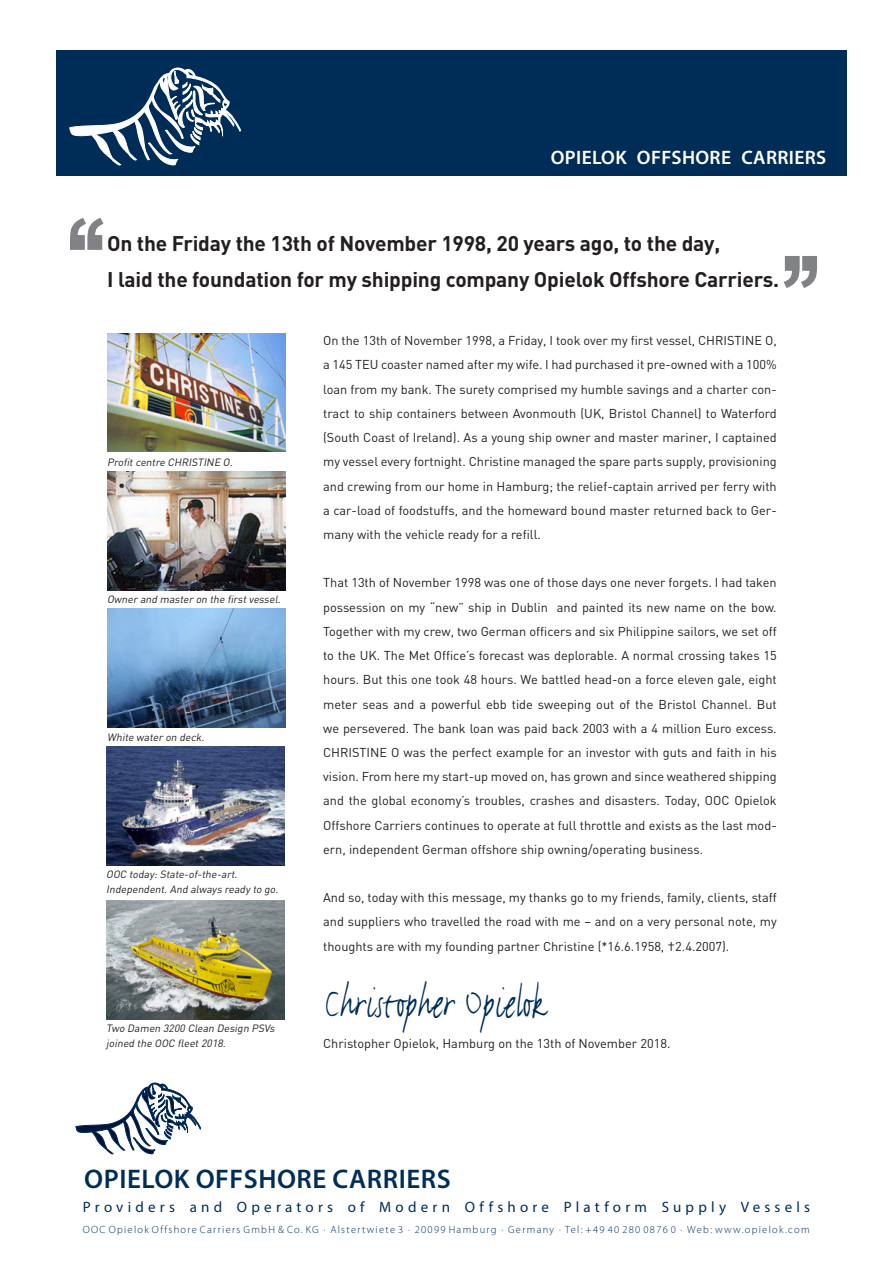
<style>
.page{position:relative;width:893px;height:1263px;background:#fff}
.page>*{position:absolute;margin:0;border:0;box-sizing:border-box;transform-origin:0 0}
.t1{font:700 108px "Arial";color:#808285}
.t2{font:48px "FF Justlefthand";color:#002d58;scale:.8 1}
.t3{font:600 27px "Myriad Pro";letter-spacing:.02em;color:#002d58}
.t4{font:700 21px "DIN";letter-spacing:-.01em;color:#231f20}
.t5{font:600 19.5px "Myriad Pro";letter-spacing:.02em;color:#fff}
.t6{font:15px "Myriad Pro";letter-spacing:.28em;color:#002d58}
.t7{font:12.75px/24.2px "DIN";color:#231f20;text-align:justify}
.t8{font:italic 10.5px/15px "DIN";color:#231f20}
.t9{font:300 10.5px "Myriad Pro";letter-spacing:.125em;color:#002d58}
</style>
<div class="page">
<div style="left:56px;top:50px;width:790px;height:125px;background:#002d58"></div>
<svg style="left:70px;top:67px;width:170px;height:98px"></svg>
<svg style="left:76px;top:1082px;width:125px;height:72px"></svg>
<img style="left:107px;top:609px;width:179px;height:119px">
<img style="left:107px;top:334px;width:179px;height:118px">
<img style="left:106px;top:746px;width:179px;height:119px">
<img style="left:106px;top:900px;width:179px;height:119px">
<img style="left:107px;top:471px;width:179px;height:119px">
<p class="t5" style="left:551px;top:147px;width:277px">OPIELOK OFFSHORE CARRIERS</p>
<p class="t1" style="left:62px;top:197px;width:49px">‘‘</p>
<p class="t4" style="left:107px;top:230px;width:615px">On the Friday the 13th of November 1998, 20 years ago, to the day,</p>
<p class="t4" style="left:107px;top:266px;width:674px">I laid the foundation for my shipping company Opielok Offshore Carriers.</p>
<p class="t1" style="left:777px;top:234px;width:49px">’’</p>
<p class="t8" style="left:107px;top:454px;width:129px">Profitcentre CHRISTINE O.</p>
<p class="t8" style="left:107px;top:592px;width:177px">Owner and master on the firstvessel.</p>
<p class="t8" style="left:107px;top:729px;width:101px">White water on deck.</p>
<p class="t8" style="left:106px;top:866px;width:135px">OOC today:State-of-the-art.</p>
<p class="t8" style="left:106px;top:881px;width:176px">Independent.And always ready to go.</p>
<p class="t8" style="left:106px;top:1020px;width:172px">Two Damen 3200 Clean Design PSVs joined the OOC fleet2018.</p>
<p class="t7" style="left:323px;top:328px;width:455px">On the 13th of November 1998, a Friday, I took over my first vessel, CHRISTINE O, a 145 TEU coaster named after my wife. I had purchased it pre-owned with a 100% loan from my bank. The surety comprised my humble savings and a charter con&shy;tract to ship containers between Avonmouth (UK, Bristol Channel) to Waterford (South Coast of Ireland). As a young ship owner and master mariner, I captained my vessel every fortnight. Christine managed the spare parts supply, provisioning and crewing from our home in Hamburg; the relief-captain arrived per ferry with a car-load of foodstuffs, and the homeward bound master returned back to Ger&shy;many with the vehicle ready for a refill.</p>
<p class="t7" style="left:323px;top:570px;width:455px">That 13th of November 1998 was one of those days one never forgets. I had taken possession on my “new” ship in Dublin and painted its new name on the bow.<br>Together with my crew, two German officers and six Philippine sailors, we set off to the UK. The Met Office’s forecast was deplorable. A normal crossing takes 15 hours. But this one took 48 hours. We battled head-on a force eleven gale, eight meter seas and a powerful ebb tide sweeping out of the Bristol Channel. But we persevered. The bank loan was paid back 2003 with a 4 million Euro excess.<br>CHRISTINE O was the perfect example for an investor with guts and faith in his vision. From here my start-up moved on, has grown and since weathered shipping and the global economy’s troubles, crashes and disasters. Today, OOC Opielok Offshore Carriers continues to operate at full throttle and exists as the last mod&shy;ern, independent German offshore ship owning/operating business.</p>
<p class="t7" style="left:323px;top:885px;width:455px">And so, today with this message, my thanks go to my friends, family, clients, staff and suppliers who travelled the road with me – and on a very personal note, my thoughts are with my founding partner Christine (*16.6.1958, †2.4.2007).</p>
<p class="t2" style="left:325px;top:972px;width:278px">Christopher Opielok</p>
<p class="t7" style="left:323px;top:1030px;width:349px">Christopher Opielok, Hamburg on the 13th of November 2018.</p>
<p class="t3" style="left:84px;top:1164px;width:368px">OPIELOK OFFSHORE CARRIERS</p>
<p class="t6" style="left:83px;top:1197px;width:729px">Providers and Operators of Modern Offshore Platform Supply Vessels</p>
<p class="t9" style="left:83px;top:1223px;width:728px">OOC Opielok Offshore Carriers GmbH &amp; Co. KG · Alstertwiete 3 · 20099 Hamburg · Germany · Tel: +49 40 280 0876 0 · Web: www.opielok.com</p>
</div>
